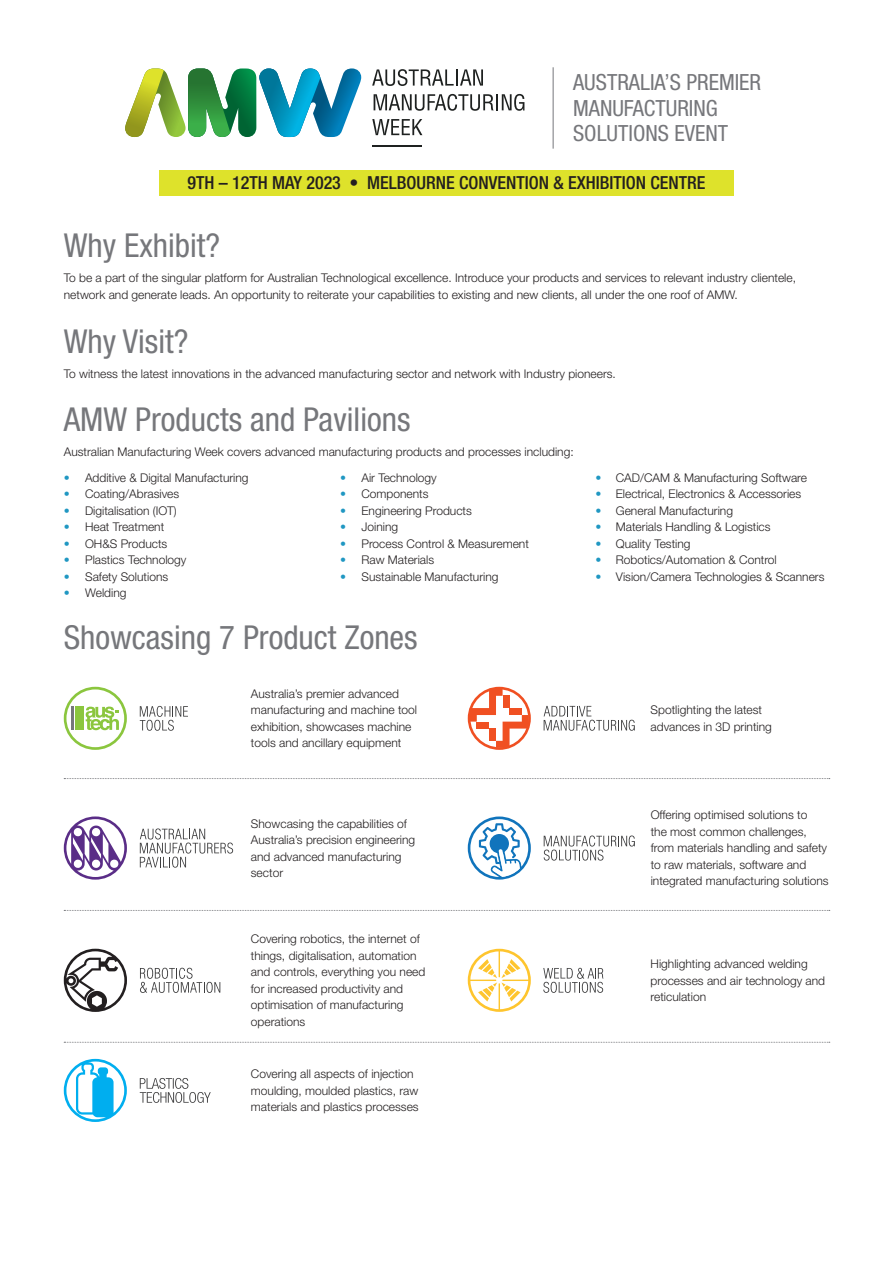
<style>
.page{position:relative;width:893px;height:1263px;background:#fff}
.page>*{position:absolute;margin:0;border:0;box-sizing:border-box;transform-origin:0 0}
.t1{font:condensed 33px "Helvetica Neue LT Std";color:#76777b}
.t2{font:condensed 22.35px/25.5px "Helvetica Neue LT Std";color:#76777b}
.t3{font:500 condensed 18px "Helvetica Neue LT Std";color:#231f20}
.t4{font:300 12px/16.5px "Helvetica Neue LT Std";color:#231f20}
.s1{color:#2097c2}
</style>
<div class="page">
<svg style="left:544px;top:835px;width:91px;height:26px"></svg>
<svg style="left:468px;top:816px;width:63px;height:63px"></svg>
<div style="left:64px;top:687px;width:63px;height:63px;border:3px solid #8bc63e;border-radius:50%"></div>
<svg style="left:86px;top:706px;width:33px;height:24px"></svg>
<div style="left:75px;top:707px;width:9px;height:23px;background:#8bc63e"></div>
<hr style="left:71px;top:707px;width:3px;height:23px;background:#76777b">
<svg style="left:140px;top:706px;width:48px;height:25px"></svg>
<svg style="left:140px;top:828px;width:93px;height:40px"></svg>
<svg style="left:64px;top:816px;width:63px;height:64px"></svg>
<svg style="left:140px;top:968px;width:80px;height:25px"></svg>
<svg style="left:64px;top:949px;width:63px;height:63px"></svg>
<svg style="left:544px;top:706px;width:91px;height:25px"></svg>
<svg style="left:468px;top:687px;width:63px;height:63px"></svg>
<div style="left:503px;top:696px;width:7px;height:12px;background:#f05022"></div>
<svg style="left:64px;top:910px;width:766px;height:1px"></svg>
<svg style="left:64px;top:1042px;width:766px;height:1px"></svg>
<svg style="left:64px;top:778px;width:766px;height:1px"></svg>
<svg style="left:543px;top:968px;width:60px;height:25px"></svg>
<svg style="left:468px;top:949px;width:63px;height:63px"></svg>
<svg style="left:140px;top:1078px;width:71px;height:25px"></svg>
<svg style="left:64px;top:1059px;width:63px;height:63px"></svg>
<svg style="left:125px;top:69px;width:236px;height:68px"></svg>
<hr style="left:373px;top:145px;width:49px;height:2px;background:#1e2120">
<svg style="left:372px;top:69px;width:111px;height:17px"></svg>
<svg style="left:374px;top:94px;width:150px;height:17px"></svg>
<svg style="left:372px;top:119px;width:50px;height:16px"></svg>
<hr style="left:553px;top:67px;width:1px;height:82px;background:#76777b">
<div style="left:159px;top:170px;width:574px;height:26px;background:#dee22b"></div>
<h2 class="t2" style="left:573px;top:70px;width:190px">AUSTRALIA’S PREMIER<br>MANUFACTURING<br>SOLUTIONS EVENT</h2>
<h3 class="t3" style="left:187px;top:172px;width:519px">9TH – 12TH MAY 2023 • MELBOURNE CONVENTION &amp; EXHIBITION CENTRE</h3>
<h1 class="t1" style="left:64px;top:227px;width:158px">Why Exhibit?</h1>
<p class="t4" style="left:64px;top:270px;width:734px">To be a part of the singular platform for Australian Technological excellence. Introduce your products and services to relevant industry clientele, network and generate leads. An opportunity to reiterate your capabilities to existing and new clients, all under the one roof of AMW.</p>
<h1 class="t1" style="left:64px;top:322px;width:126px">Why Visit?</h1>
<p class="t4" style="left:64px;top:365px;width:554px">To witness the latest innovations in the advanced manufacturing sector and network with Industry pioneers.</p>
<h1 class="t1" style="left:64px;top:401px;width:348px">AMW Products and Pavilions</h1>
<p class="t4" style="left:64px;top:444px;width:511px">Australian Manufacturing Week covers advanced manufacturing products and processes including:</p>
<p class="t4" style="left:64px;top:469px;width:186px"><span class="s1">•</span> Additive &amp; Digital Manufacturing</p>
<p class="t4" style="left:340px;top:469px;width:98px"><span class="s1">•</span> Air Technology</p>
<p class="t4" style="left:595px;top:469px;width:213px"><span class="s1">•</span> CAD/CAM &amp; Manufacturing Software</p>
<p class="t4" style="left:64px;top:485px;width:117px"><span class="s1">•</span> Coating/Abrasives</p>
<p class="t4" style="left:340px;top:485px;width:90px"><span class="s1">•</span> Components</p>
<p class="t4" style="left:595px;top:485px;width:207px"><span class="s1">•</span> Electrical, Electronics &amp; Accessories</p>
<p class="t4" style="left:64px;top:502px;width:115px"><span class="s1">•</span> Digitalisation (IOT)</p>
<p class="t4" style="left:340px;top:502px;width:133px"><span class="s1">•</span> Engineering Products</p>
<p class="t4" style="left:595px;top:502px;width:139px"><span class="s1">•</span> General Manufacturing</p>
<p class="t4" style="left:64px;top:518px;width:102px"><span class="s1">•</span> Heat Treatment</p>
<p class="t4" style="left:340px;top:518px;width:59px"><span class="s1">•</span> Joining</p>
<p class="t4" style="left:595px;top:518px;width:177px"><span class="s1">•</span> Materials Handling &amp; Logistics</p>
<p class="t4" style="left:64px;top:535px;width:105px"><span class="s1">•</span> OH&amp;S Products</p>
<p class="t4" style="left:340px;top:535px;width:190px"><span class="s1">•</span> Process Control &amp; Measurement</p>
<p class="t4" style="left:595px;top:535px;width:97px"><span class="s1">•</span> Quality Testing</p>
<p class="t4" style="left:64px;top:551px;width:124px"><span class="s1">•</span> Plastics Technology</p>
<p class="t4" style="left:340px;top:551px;width:95px"><span class="s1">•</span> Raw Materials</p>
<p class="t4" style="left:595px;top:551px;width:183px"><span class="s1">•</span> Robotics/Automation &amp; Control</p>
<p class="t4" style="left:64px;top:568px;width:106px"><span class="s1">•</span> Safety Solutions</p>
<p class="t4" style="left:340px;top:568px;width:160px"><span class="s1">•</span> Sustainable Manufacturing</p>
<p class="t4" style="left:595px;top:568px;width:231px"><span class="s1">•</span> Vision/Camera Technologies &amp; Scanners</p>
<p class="t4" style="left:64px;top:584px;width:64px"><span class="s1">•</span> Welding</p>
<h1 class="t1" style="left:64px;top:618px;width:355px">Showcasing 7 Product Zones</h1>
<p class="t4" style="left:251px;top:685px;width:168px">Australia’s premier advanced manufacturing and machine tool exhibition, showcases machine tools and ancillary equipment</p>
<p class="t4" style="left:251px;top:815px;width:166px">Showcasing the capabilities of<br>Australia’s precision engineering and advanced manufacturing sector</p>
<p class="t4" style="left:251px;top:930px;width:176px">Covering robotics, the internet of things, digitalisation, automation and controls, everything you need for increased productivity and optimisation of manufacturing operations</p>
<p class="t4" style="left:251px;top:1065px;width:169px">Covering all aspects of injection moulding, moulded plastics, raw materials and plastics processes</p>
<p class="t4" style="left:651px;top:702px;width:123px">Spotlighting the latest advances in 3D printing</p>
<p class="t4" style="left:651px;top:806px;width:180px">Offering optimised solutions to<br>the most common challenges, from materials handling and safety to raw materials, software and integrated manufacturing solutions</p>
<p class="t4" style="left:651px;top:955px;width:176px">Highlighting advanced welding processes and air technology and reticulation</p>
</div>
